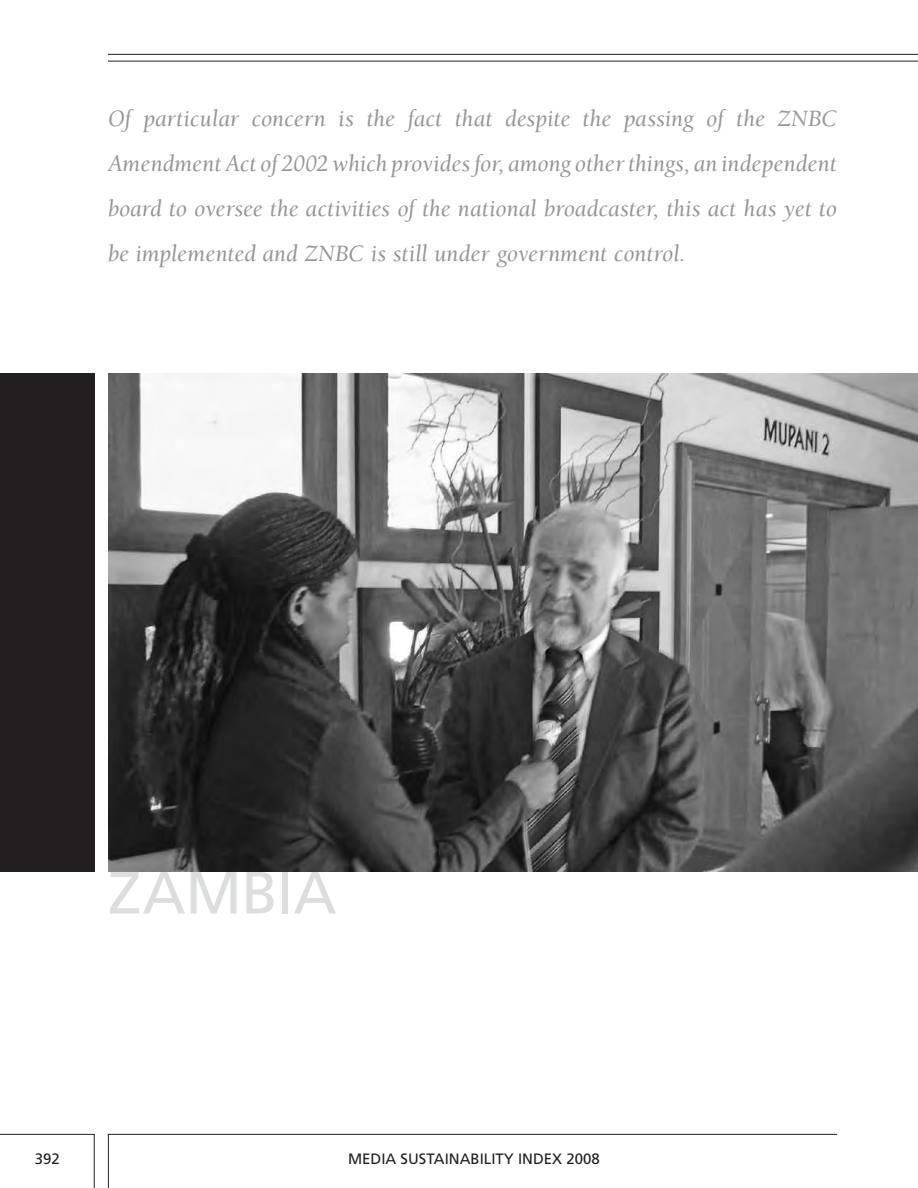
<style>
.page{position:relative;width:918px;height:1188px;background:#fff}
.page>*{position:absolute;margin:0;border:0;box-sizing:border-box;transform-origin:0 0}
.t1{font:60px "Frutiger LT Pro";color:#dcddde}
.t2{font:italic 24px/45px "Berkeley";color:#949698;text-align:justify}
.t3{font:15px "Frutiger LT Pro";color:#231f20}
</style>
<div class="page">
<hr style="left:108px;top:1134px;width:729px;height:1px;background:#231f20">
<hr style="left:0;top:1134px;width:94px;height:1px;background:#231f20">
<hr style="left:94px;top:1134px;width:1px;height:54px;background:#231f20">
<hr style="left:108px;top:1134px;width:1px;height:54px;background:#231f20">
<div style="left:0;top:373px;width:94px;height:499px;background:#231f20"></div>
<hr style="left:108px;top:61px;width:810px;height:1px;background:#231f20">
<hr style="left:108px;top:54px;width:810px;height:1px;background:#231f20">
<img style="left:108px;top:373px;width:810px;height:499px">
<p class="t2" style="left:108px;top:96px;width:731px">Of particular concern is the fact that despite the passing of the ZNBC Amendment Act of 2002 which provides for, among other things, an independent board to oversee the activities of the national broadcaster, this act has yet to be implemented and ZNBC is still under government control.</p>
<h1 class="t1" style="left:108px;top:857px;width:44px">ZAMBIA</h1>
<p class="t3" style="left:35px;top:1150px;width:27px">392</p>
<p class="t3" style="left:348px;top:1150px;width:253px">MEDIA SUSTAINABILITY INDEX 2008</p>
</div>
